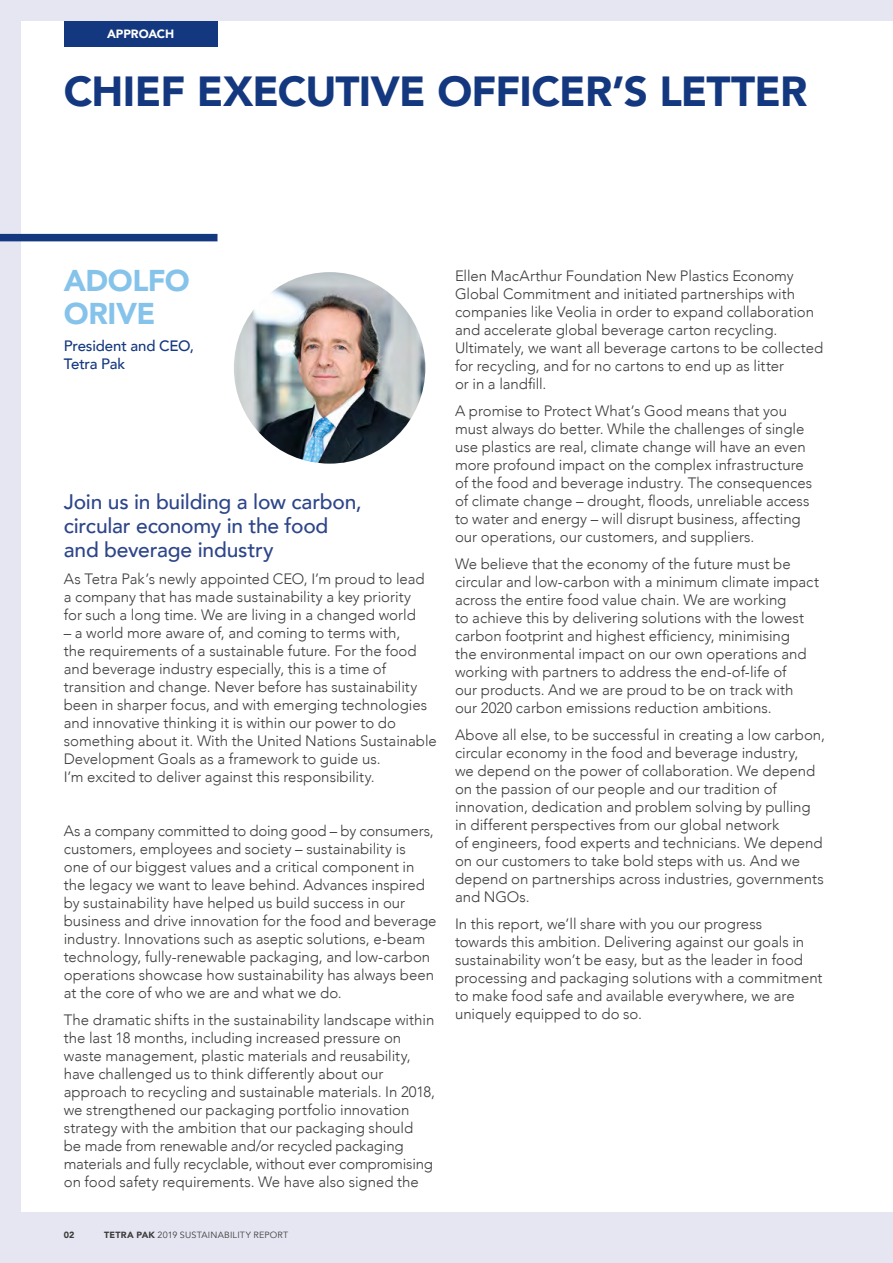
<style>
.page{position:relative;width:893px;height:1263px;background:#e6e6f3}
.page>*{position:absolute;margin:0;border:0;box-sizing:border-box;transform-origin:0 0}
._00_Page_Heads_28_28{font:900 42px "Avenir";letter-spacing:-.02em;color:#14387f}
._10_Quote_Job_Title{font:900 30px/33px "Avenir";letter-spacing:-.015em;color:#86c3eb}
._11_Body_copy{font:500 21px/24px "Avenir";letter-spacing:-.01em;color:#2d458a}
._11_Body_copy-2{font:300 15px/18px "Avenir";color:#3c3c3b}
._10_Quote_Job_Title-2{font:500 15px/18px "Avenir";letter-spacing:-.015em;color:#14387f}
.PAGE_HEADER___CHAPTE{font:900 12px "Avenir";letter-spacing:-.01em;color:#fff}
._22_Running_footer{font:9px "Avenir";letter-spacing:.02em;color:#3c3c3b}
.Folios{font:900 9px "Avenir";color:#3c3c3b}
.s1{font-weight:900}
</style>
<div class="page">
<div style="left:21px;top:21px;width:872px;height:1191px;background:#fff"></div>
<div style="left:0;top:234px;width:217px;height:7px;background:#14387f"></div>
<div style="left:64px;top:21px;width:153px;height:26px;background:#14387f"></div>
<img style="left:234px;top:272px;width:191px;height:192px;border-radius:96px">
<p class="PAGE_HEADER___CHAPTE" style="left:107px;top:24px;width:69px">APPROACH</p>
<p class="_00_Page_Heads_28_28" style="left:64px;top:56px;width:745px">CHIEF EXECUTIVE OFFICER’S LETTER</p>
<p class="_10_Quote_Job_Title" style="left:64px;top:263px;width:127px">ADOLFO<br>ORIVE</p>
<p class="_10_Quote_Job_Title-2" style="left:64px;top:336px;width:132px">President and CEO,<br>Tetra Pak</p>
<p class="_11_Body_copy" style="left:64px;top:489px;width:300px">Join us in building a low carbon, circular economy in the food and beverage industry</p>
<p class="_11_Body_copy-2" style="left:64px;top:570px;width:362px">As Tetra Pak’s newly appointed CEO, I’m proud to lead a company that has made sustainability a key priority for such a long time. We are living in a changed world</p>
<p class="_11_Body_copy-2" style="left:64px;top:624px;width:375px">– a world more aware of, and coming to terms with,<br>the requirements of a sustainable future. For the food and beverage industry especially, this is a time of transition and change. Never before has sustainability been in sharper focus, and with emerging technologies and innovative thinking it is within our power to do something about it. With the United Nations Sustainable Development Goals as a framework to guide us.<br>I’m excited to deliver against this responsibility.</p>
<p class="_11_Body_copy-2" style="left:64px;top:822px;width:374px">As a company committed to doing good – by consumers, customers, employees and society – sustainability is<br>one of our biggest values and a critical component in the legacy we want to leave behind. Advances inspired by sustainability have helped us build success in our business and drive innovation for the food and beverage industry. Innovations such as aseptic solutions, e-beam technology, fully-renewable packaging, and low-carbon operations showcase how sustainability has always been at the core of who we are and what we do.</p>
<p class="_11_Body_copy-2" style="left:64px;top:1011px;width:373px">The dramatic shifts in the sustainability landscape within the last 18 months, including increased pressure on waste management, plastic materials and reusability, have challenged us to think differently about our approach to recycling and sustainable materials. In 2018, we strengthened our packaging portfolio innovation strategy with the ambition that our packaging should<br>be made from renewable and/or recycled packaging materials and fully recyclable, without ever compromising on food safety requirements. We have also signed the</p>
<p class="Folios" style="left:64px;top:1227px;width:12px">02</p>
<p class="_22_Running_footer" style="left:104px;top:1229px;width:186px"><span class="s1">TETRA PAK</span> 2019 SUSTAINABILITY REPORT</p>
<p class="_11_Body_copy-2" style="left:455px;top:266px;width:370px">Ellen MacArthur Foundation New Plastics Economy Global Commitment and initiated partnerships with companies like Veolia in order to expand collaboration and accelerate global beverage carton recycling.<br>Ultimately, we want all beverage cartons to be collected for recycling, and for no cartons to end up as litter<br>or in a landfill.</p>
<p class="_11_Body_copy-2" style="left:455px;top:401px;width:359px">A promise to Protect What’s Good means that you must always do better. While the challenges of single use plastics are real, climate change will have an even more profound impact on the complex infrastructure of the food and beverage industry. The consequences of climate change – drought, floods, unreliable access to water and energy – will disrupt business, affecting our operations, our customers, and suppliers.</p>
<p class="_11_Body_copy-2" style="left:455px;top:554px;width:365px">We believe that the economy of the future must be circular and low-carbon with a minimum climate impact across the entire food value chain. We are working<br>to achieve this by delivering solutions with the lowest carbon footprint and highest efficiency, minimising<br>the environmental impact on our own operations and working with partners to address the end-of-life of<br>our products. And we are proud to be on track with our 2020 carbon emissions reduction ambitions.</p>
<p class="_11_Body_copy-2" style="left:455px;top:725px;width:371px">Above all else, to be successful in creating a low carbon, circular economy in the food and beverage industry,<br>we depend on the power of collaboration. We depend on the passion of our people and our tradition of innovation, dedication and problem solving by pulling in different perspectives from our global network<br>of engineers, food experts and technicians. We depend on our customers to take bold steps with us. And we depend on partnerships across industries, governments and NGOs.</p>
<p class="_11_Body_copy-2" style="left:455px;top:914px;width:369px">In this report, we’ll share with you our progress<br>towards this ambition. Delivering against our goals in sustainability won’t be easy, but as the leader in food processing and packaging solutions with a commitment to make food safe and available everywhere, we are uniquely equipped to do so.</p>
</div>
